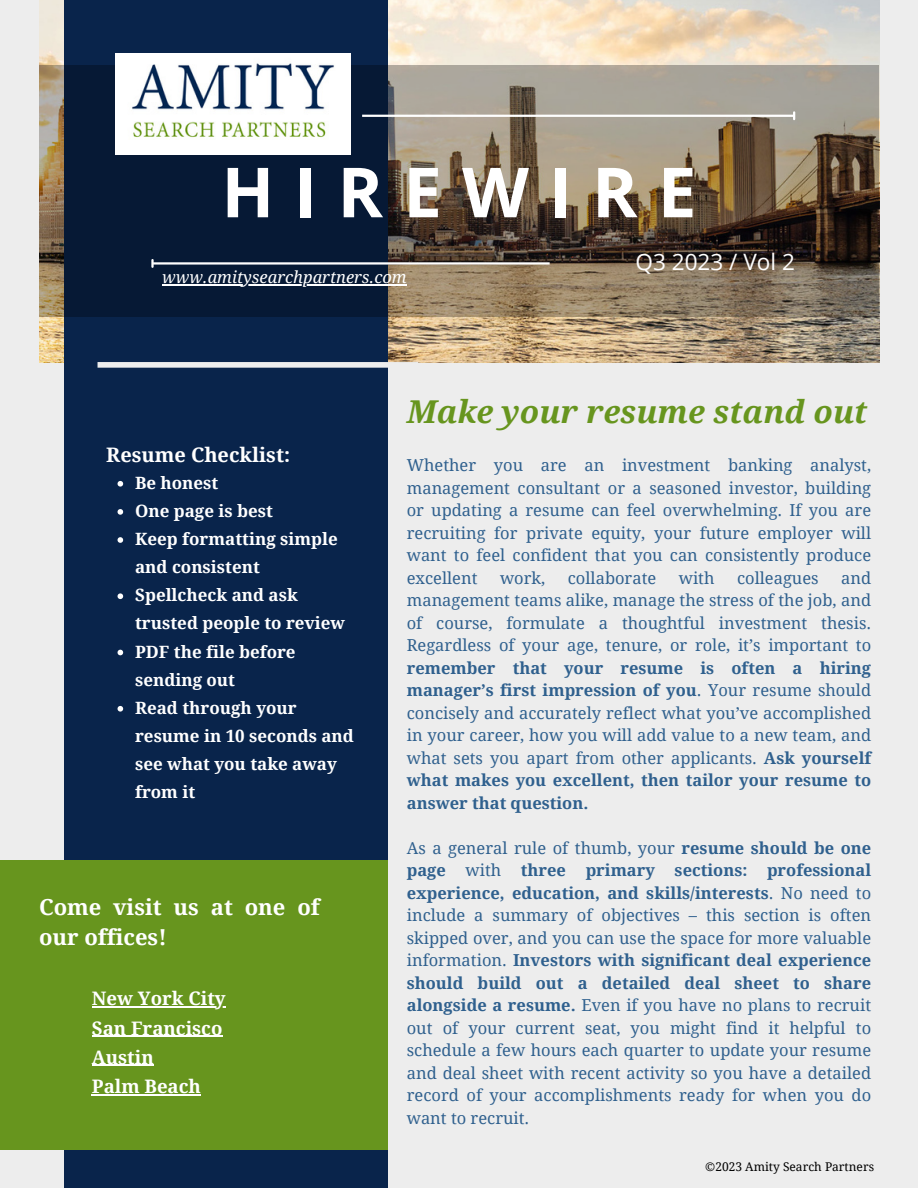
<style>
.page{position:relative;width:918px;height:1188px;background:#ededed}
.page>*{position:absolute;margin:0;border:0;box-sizing:border-box;transform-origin:0 0}
.t1{font:700 69.15px "Open Sans";letter-spacing:.29em;color:#fff}
.t2{font:italic 700 31.5px "Droid Serif";color:#67951e}
.t3{font:22.5px "Open Sans";color:#fff}
.t4{font:700 22.05px/30.3px "Droid Serif";color:#fff}
.t5{font:700 19.95px "Droid Serif";color:#fff}
.t6{font:700 18.6px "Droid Serif";color:#fff}
.t7{font:700 16.95px/28.2px "Droid Serif";color:#fff}
.t8{font:16.5px/22.5px "Droid Serif";color:#2f608e;text-align:justify}
.t9{font:italic 16.5px "Droid Serif";color:#fff}
.t10{font:12px "Droid Serif";color:#000}
.s1{font-weight:700}
</style>
<div class="page">
<img style="left:39px;top:0;width:840px;height:362px">
<div style="left:64px;top:0;width:324px;height:1188px;background:#09244b"></div>
<svg style="left:39px;top:65px;width:840px;height:252px"></svg>
<hr style="left:362px;top:115px;width:432px;height:2px;background:#fff">
<svg style="left:793px;top:112px;width:2px;height:7px"></svg>
<hr style="left:153px;top:262px;width:397px;height:3px;background:#fff">
<svg style="left:151px;top:260px;width:3px;height:7px"></svg>
<div style="left:98px;top:362px;width:320px;height:6px;background:#ededed"></div>
<div style="left:0;top:860px;width:388px;height:290px;background:#67951e"></div>
<img style="left:115px;top:53px;width:236px;height:102px">
<svg style="left:118px;top:481px;width:5px;height:6px"></svg>
<svg style="left:118px;top:509px;width:5px;height:6px"></svg>
<svg style="left:118px;top:537px;width:5px;height:6px"></svg>
<svg style="left:118px;top:593px;width:5px;height:6px"></svg>
<svg style="left:118px;top:650px;width:5px;height:5px"></svg>
<svg style="left:118px;top:706px;width:5px;height:6px"></svg>
<hr style="left:92px;top:1006px;width:134px;height:2px;background:#fff">
<hr style="left:92px;top:1036px;width:131px;height:1px;background:#fff">
<hr style="left:92px;top:1065px;width:62px;height:1px;background:#fff">
<hr style="left:92px;top:1094px;width:109px;height:1px;background:#fff">
<hr style="left:162px;top:284px;width:245px;height:1px;background:#fff">
<p class="t1" style="left:221px;top:143px;width:477px">HIREWIRE</p>
<p class="t9" style="left:162px;top:268px;width:246px">www.amitysearchpartners.com</p>
<p class="t3" style="left:635px;top:246px;width:161px">Q3 2023 / Vol 2</p>
<p class="t5" style="left:106px;top:443px;width:185px">Resume Checklist:</p>
<p class="t7" style="left:135px;top:469px;width:85px">Be honest</p>
<p class="t7" style="left:135px;top:497px;width:139px">One page is best</p>
<p class="t7" style="left:135px;top:525px;width:204px">Keep formatting simple and consistent</p>
<p class="t7" style="left:135px;top:581px;width:211px">Spellcheck and ask trusted people to review</p>
<p class="t7" style="left:135px;top:638px;width:162px">PDF the file before sending out</p>
<p class="t7" style="left:135px;top:694px;width:220px">Read through your resume in 10 seconds and see what you take away from it</p>
<p class="t4" style="left:39px;top:892px;width:282px">Come visit us at one of our offices!</p>
<p class="t6" style="left:92px;top:988px;width:135px">New York City</p>
<p class="t6" style="left:92px;top:1017px;width:132px">San Francisco</p>
<p class="t6" style="left:92px;top:1047px;width:63px">Austin</p>
<p class="t6" style="left:92px;top:1076px;width:111px">Palm Beach</p>
<p class="t2" style="left:407px;top:394px;width:462px">Make your resume stand out</p>
<p class="t8" style="left:407px;top:454px;width:466px">Whether you are an investment banking analyst, management consultant or a seasoned investor, building or updating a resume can feel overwhelming. If you are recruiting for private equity, your future employer will want to feel confident that you can consistently produce excellent</p>
<p class="t8" style="left:407px;top:567px;width:466px;text-indent:434px">and management teams alike, manage the stress of the job, and of course, formulate a thoughtful investment thesis.<br>Regardless of your age, tenure, or role, it’s important to <span class="s1">remember that your resume is often a hiring manager’s first impression of you</span>. Your resume should concisely and accurately reflect what you’ve accomplished in your career, how you will add value to a new team, and what sets you apart from other applicants. <span class="s1">Ask yourself what makes you excellent, then tailor your resume to answer that question.</span></p>
<p class="t8" style="left:407px;top:837px;width:466px">As a general rule of thumb, your <span class="s1">resume should be one page</span> with <span class="s1">three primary sections: professional experience, education, and skills/interests</span>. No need to include a summary of objectives – this section is often skipped over, and you can use the space for more valuable information. <span class="s1">Investors with significant deal experience should build out a detailed deal sheet to share alongside a resume.</span> Even if you have no plans to recruit out of your current seat, you might find it helpful to schedule a few hours each quarter to update your resume and deal sheet with recent activity so you have a detailed record of your accomplishments ready for when you do want to recruit.</p>
<p class="t10" style="left:705px;top:1160px;width:170px">©2023 Amity Search Partners</p>
<p class="t8" style="left:500px;top:567px;width:47px">work,</p>
<p class="t8" style="left:568px;top:567px;width:90px">collaborate</p>
<p class="t8" style="left:679px;top:567px;width:37px">with</p>
<p class="t8" style="left:737px;top:567px;width:83px">colleagues</p>
</div>
